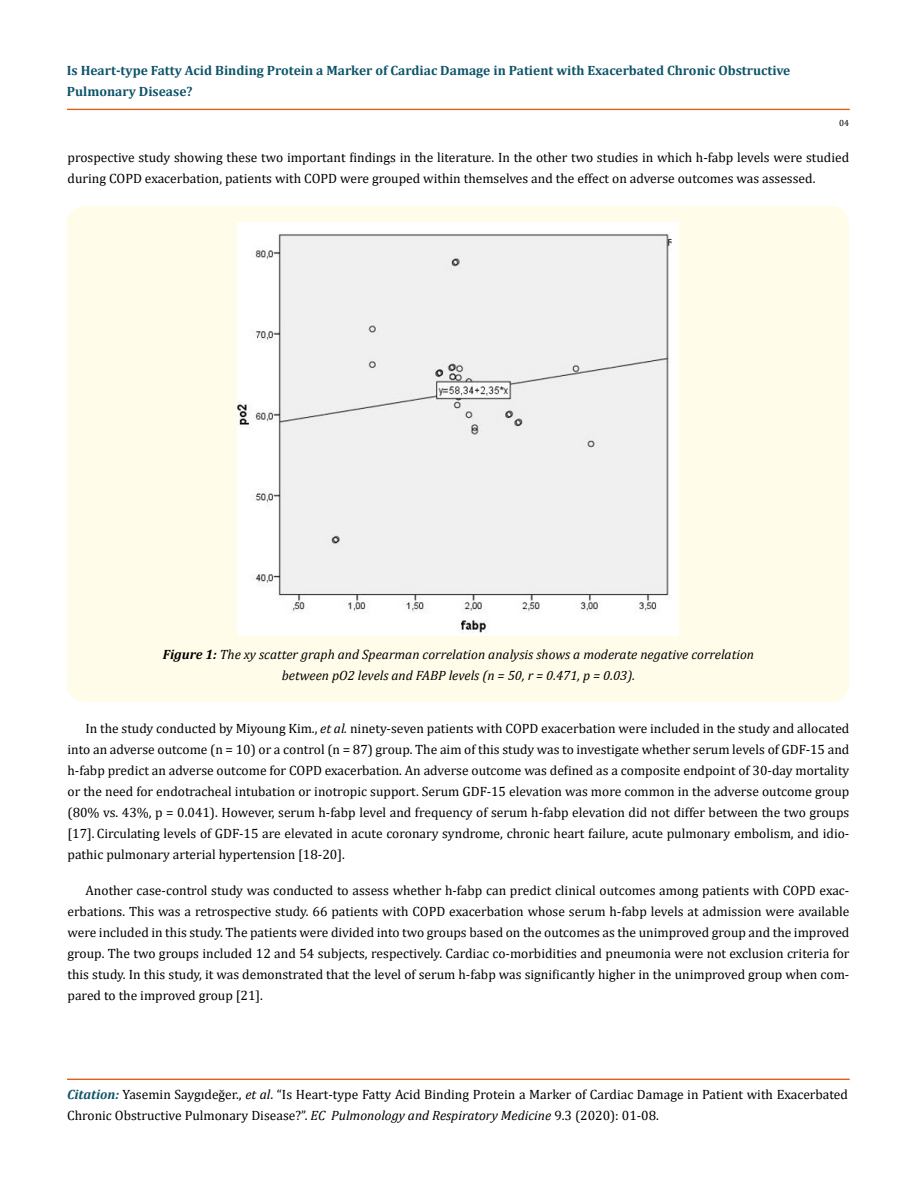
<style>
.page{position:relative;width:917px;height:1188px;background:#fff}
.page>*{position:absolute;margin:0;border:0;box-sizing:border-box;transform-origin:0 0}
.t1{font:13.5px/21px "Cambria";color:#000}
.t2{font:italic 13.5px/21px "Cambria";color:#000;text-align:center}
.t3{font:700 13.5px/21px "Cambria";color:#0e546a}
.t4{font:9px "Cambria";color:#000}
.s1{font-weight:700}
.s2{font-style:italic}
.s3{font-weight:700;font-style:italic;color:#0e546a}
</style>
<div class="page">
<div style="left:67px;top:109px;width:782px;height:1px;border:1px solid #e05d1a"></div>
<div style="left:67px;top:1079px;width:782px;height:1px;border:1px solid #e05d1a"></div>
<div style="left:67px;top:206px;width:782px;height:496px;background:#fffde9;border-radius:18px"></div>
<img style="left:237px;top:223px;width:441px;height:412px">
<p class="t3" style="left:67px;top:59px;width:725px">Is Heart-type Fatty Acid Binding Protein a Marker of Cardiac Damage in Patient with Exacerbated Chronic Obstructive<br>Pulmonary Disease?</p>
<p class="t4" style="left:839px;top:118px;width:11px">04</p>
<p class="t1" style="left:68px;top:147px;width:783px">prospective study showing these two important findings in the literature. In the other two studies in which h-fabp levels were studied during COPD exacerbation, patients with COPD were grouped within themselves and the effect on adverse outcomes was assessed.</p>
<p class="t2" style="left:163px;top:644px;width:592px"><span class="s1">Figure 1:</span> The xy scatter graph and Spearman correlation analysis shows a moderate negative correlation between pO2 levels and FABP levels (n = 50, r = 0.471, p = 0.03).</p>
<p class="t1" style="left:67px;top:718px;width:783px;text-align:justify;text-indent:18px">In the study conducted by Miyoung Kim., <span class="s2">et al.</span> ninety-seven patients with COPD exacerbation were included in the study and allocated into an adverse outcome (n = 10) or a control (n = 87) group. The aim of this study was to investigate whether serum levels of GDF-15 and h-fabp predict an adverse outcome for COPD exacerbation. An adverse outcome was defined as a composite endpoint of 30-day mortality or the need for endotracheal intubation or inotropic support. Serum GDF-15 elevation was more common in the adverse outcome group (80% vs. 43%, p = 0.041). However, serum h-fabp level and frequency of serum h-fabp elevation did not differ between the two groups [17]. Circulating levels of GDF-15 are elevated in acute coronary syndrome, chronic heart failure, acute pulmonary embolism, and idio&shy;pathic pulmonary arterial hypertension [18-20].</p>
<p class="t1" style="left:68px;top:880px;width:783px;text-align:justify;text-indent:18px">Another case-control study was conducted to assess whether h-fabp can predict clinical outcomes among patients with COPD exac&shy;erbations. This was a retrospective study. 66 patients with COPD exacerbation whose serum h-fabp levels at admission were available were included in this study. The patients were divided into two groups based on the outcomes as the unimproved group and the improved group. The two groups included 12 and 54 subjects, respectively. Cardiac co-morbidities and pneumonia were not exclusion criteria for this study. In this study, it was demonstrated that the level of serum h-fabp was significantly higher in the unimproved group when com&shy;pared to the improved group [21].</p>
<p class="t1" style="left:67px;top:1084px;width:782px"><span class="s3">Citation:</span> Yasemin Saygıdeğer., <span class="s2">et al</span>. “Is Heart-type Fatty Acid Binding Protein a Marker of Cardiac Damage in Patient with Exacerbated<br>Chronic Obstructive Pulmonary Disease?”. <span class="s2">EC Pulmonology and Respiratory Medicine</span> 9.3 (2020): 01-08.</p>
</div>
